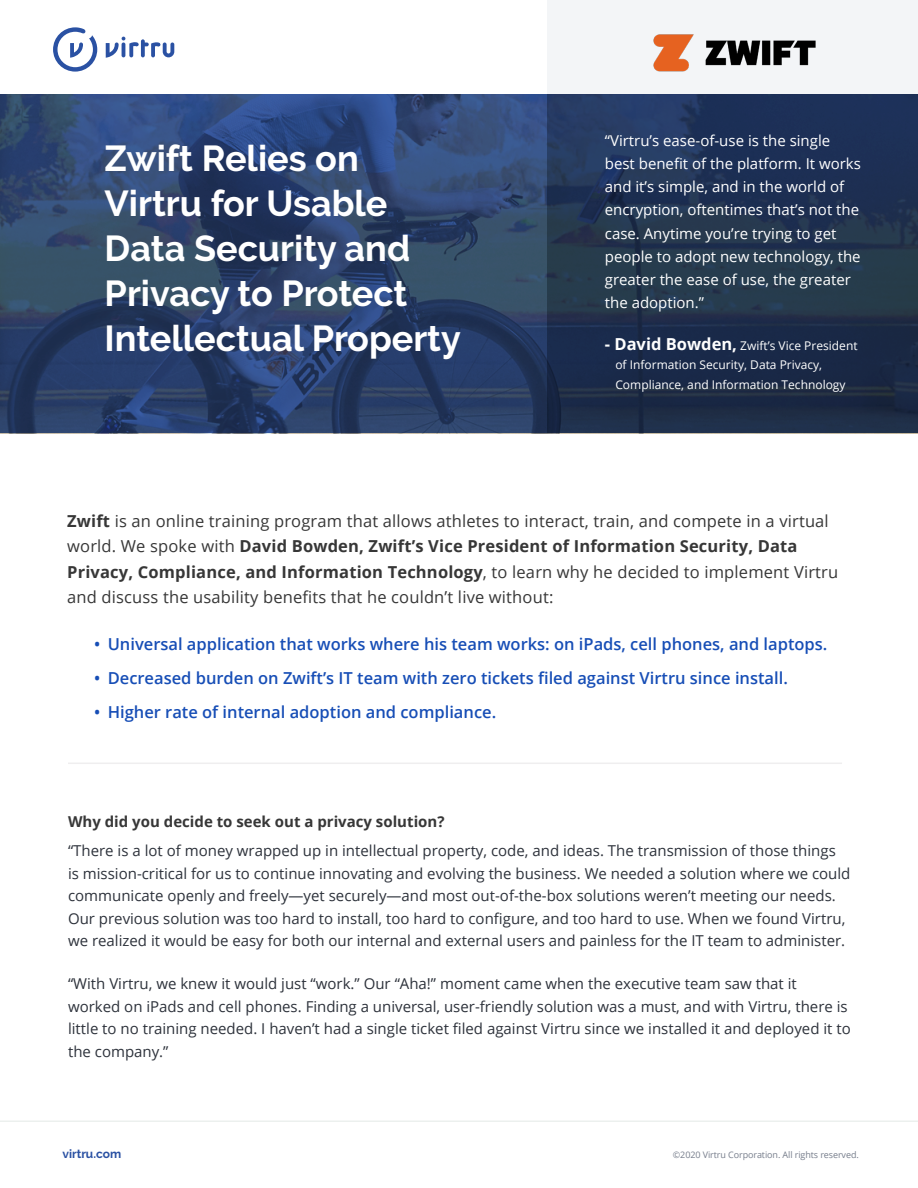
<style>
.page{position:relative;width:918px;height:1188px;background:#fff}
.page>*{position:absolute;margin:0;border:0;box-sizing:border-box;transform-origin:0 0}
.t1{font:700 36px/45px "Raleway";color:#fff}
.t2{font:16.5px/25.5px "Open Sans";letter-spacing:.01em;color:#373737}
.t3{font:600 16.5px "Open Sans";color:#174eb6}
.t4{font:15px/22.5px "Open Sans";color:#2d323b}
.t5{font:15px/23.2px "Open Sans";color:#fff}
.t6{font:700 15px "Open Sans";color:#373737}
.t7{font:12px/19.5px "Open Sans";color:#fff}
.t8{font:700 12px "Raleway";color:#2a51a3}
.t9{font:9px "Open Sans";letter-spacing:-.01em;color:#777e8c}
.s1{font-weight:700;font-size:16.5px}
.s2{font-weight:700}
</style>
<div class="page">
<div style="left:548px;top:0;width:370px;height:94px;background:#f3f5f7"></div>
<svg style="left:106px;top:37px;width:68px;height:21px"></svg>
<svg style="left:53px;top:27px;width:44px;height:45px"></svg>
<hr style="left:0;top:1120px;width:918px;height:2px;background:#ecf0ee">
<svg style="left:0;top:94px;width:548px;height:339px;background:#2d446d"></svg>
<hr style="left:68px;top:763px;width:774px;height:1px;background:#efeeef">
<img style="left:653px;top:34px;width:163px;height:38px">
<svg style="left:548px;top:94px;width:370px;height:339px;background:#20324f"></svg>
<h1 class="t1" style="left:105px;top:136px;width:358px">Zwift Relies on<br>Virtru for Usable<br>Data Security and<br>Privacy to Protect<br>Intellectual Property</h1>
<p class="t5" style="left:605px;top:128px;width:258px">“Virtru’s ease-of-use is the single best benefit of the platform. It works and it’s simple, and in the world of encryption, oftentimes that’s not the case. Anytime you’re trying to get people to adopt new technology, the greater the ease of use, the greater the adoption.”</p>
<p class="t7" style="left:615px;top:335px;width:244px;text-indent:-11px"><span class="s1">- David Bowden,</span> Zwift’s Vice President of Information Security, Data Privacy,<br>Compliance, and Information Technology</p>
<p class="t2" style="left:67px;top:507px;width:773px"><span class="s2">Zwift</span> is an online training program that allows athletes to interact, train, and compete in a virtual world. We spoke with <span class="s2">David Bowden, Zwift’s Vice President of Information Security, Data Privacy, Compliance, and Information Technology</span>, to learn why he decided to implement Virtru and discuss the usability benefits that he couldn’t live without:</p>
<p class="t3" style="left:94px;top:633px;width:735px">• Universal application that works where his team works: on iPads, cell phones, and laptops.</p>
<p class="t3" style="left:94px;top:667px;width:695px">• Decreased burden on Zwift’s IT team with zero tickets filed against Virtru since install.</p>
<p class="t3" style="left:94px;top:700px;width:404px">• Higher rate of internal adoption and compliance.</p>
<p class="t6" style="left:68px;top:811px;width:378px">Why did you decide to seek out a privacy solution?</p>
<p class="t4" style="left:68px;top:839px;width:784px">“There is a lot of money wrapped up in intellectual property, code, and ideas. The transmission of those things is mission-critical for us to continue innovating and evolving the business. We needed a solution where we could communicate openly and freely—yet securely—and most out-of-the-box solutions weren’t meeting our needs.<br>Our previous solution was too hard to install, too hard to configure, and too hard to use. When we found Virtru, we realized it would be easy for both our internal and external users and painless for the IT team to administer.</p>
<p class="t4" style="left:68px;top:972px;width:784px">“With Virtru, we knew it would just “work.” Our “Aha!” moment came when the executive team saw that it worked on iPads and cell phones. Finding a universal, user-friendly solution was a must, and with Virtru, there is little to no training needed. I haven’t had a single ticket filed against Virtru since we installed it and deployed it to the company.”</p>
<p class="t8" style="left:62px;top:1147px;width:60px">virtru.com</p>
<p class="t9" style="left:673px;top:1148px;width:187px">©2020 Virtru Corporation. All rights reserved.</p>
</div>
